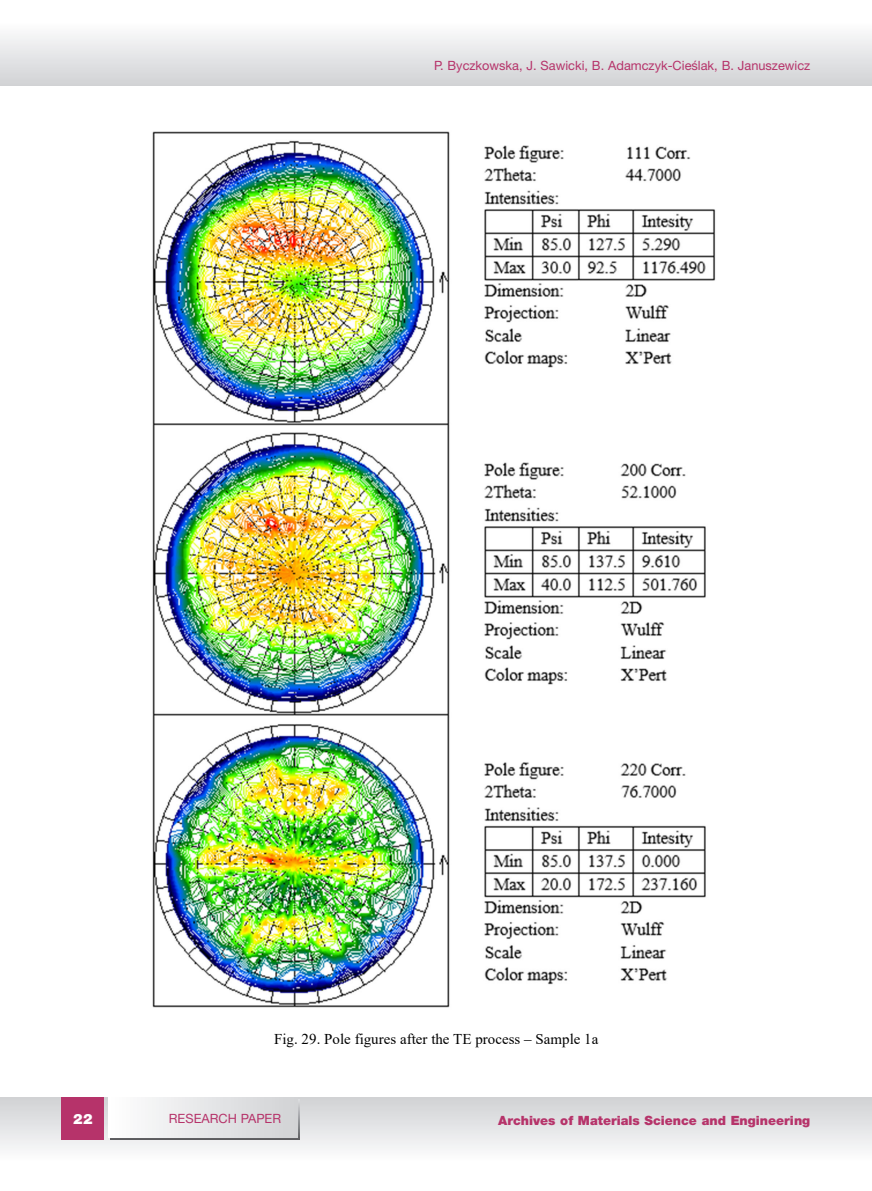
<style>
.page{position:relative;width:872px;height:1191px;background:#fff}
.page>*{position:absolute;margin:0;border:0;box-sizing:border-box;transform-origin:0 0}
.t1{font:15px "Times New Roman";letter-spacing:.005em;color:#000}
.t2{font:900 14.25px "Helvetica Neue LT Pro";color:#fff}
.t3{font:12.75px "Helvetica Neue LT Pro";color:#b6336a}
.t4{font:900 12.75px "Helvetica Neue LT Pro";color:#b6336a}
</style>
<div class="page">
<svg style="left:0;top:35px;width:871px;height:50px"></svg>
<svg style="left:0;top:1097px;width:871px;height:52px"></svg>
<div style="left:62px;top:1097px;width:42px;height:43px;background:#b6336a"></div>
<div style="left:111px;top:1099px;width:189px;height:41px;background:linear-gradient(to right,#fdfdfe,#d0d1d4)"></div>
<svg style="left:108px;top:1097px;width:190px;height:40px"></svg>
<img style="left:152px;top:131px;width:564px;height:877px">
<p class="t3" style="left:434px;top:57px;width:378px">P. Byczkowska, J. Sawicki, B. Adamczyk-Cieślak, B. Januszewicz</p>
<p class="t2" style="left:73px;top:1110px;width:21px">22</p>
<p class="t1" style="left:274px;top:1028px;width:326px">Fig. 29. Pole figures after the TE process ‒ Sample 1a</p>
<p class="t3" style="left:169px;top:1110px;width:114px">RESEARCH PAPER</p>
<p class="t4" style="left:498px;top:1112px;width:313px">Archives of Materials Science and Engineering</p>
</div>
